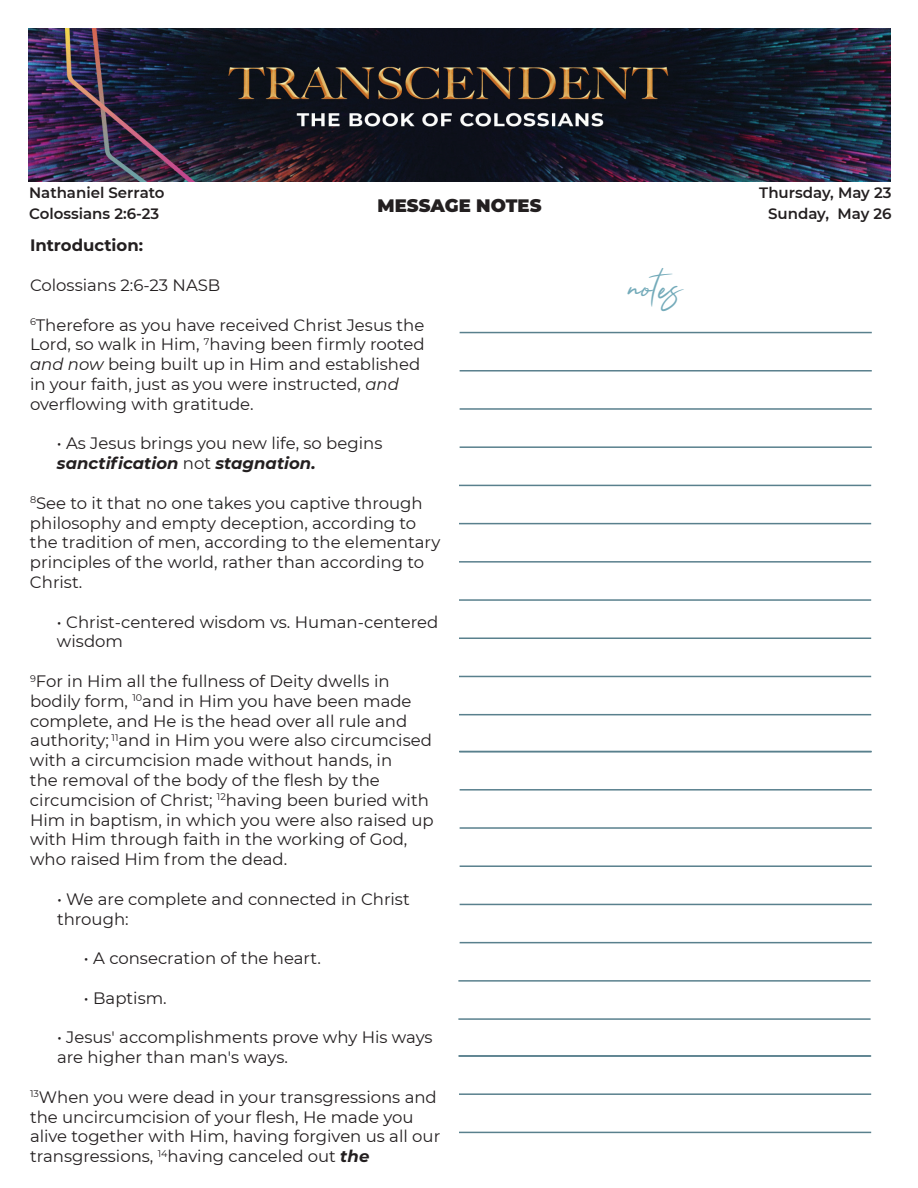
<style>
.page{position:relative;width:918px;height:1188px;background:#fff}
.page>*{position:absolute;margin:0;border:0;box-sizing:border-box;transform-origin:0 0}
.t1{font:30px "Allexis";color:#74abba}
.t2{font:900 18px "Montserrat";color:#231f20}
.t3{font:16.5px/19.8px "Montserrat";color:#231f20}
.t4{font:700 16.5px "Montserrat";color:#231f20}
.t5{font:600 15px/21px "Montserrat";color:#231f20}
.s1{font-style:italic}
.s2{font-weight:700;font-style:italic}
</style>
<div class="page">
<hr style="left:460px;top:751px;width:412px;height:1px;background:#59808d">
<hr style="left:460px;top:789px;width:412px;height:2px;background:#59808d">
<hr style="left:460px;top:827px;width:412px;height:2px;background:#59808d">
<hr style="left:460px;top:865px;width:412px;height:2px;background:#59808d">
<hr style="left:460px;top:904px;width:412px;height:1px;background:#59808d">
<hr style="left:460px;top:942px;width:412px;height:1px;background:#59808d">
<hr style="left:459px;top:751px;width:412px;height:1px;background:#59808d">
<hr style="left:459px;top:485px;width:412px;height:1px;background:#59808d">
<hr style="left:459px;top:523px;width:412px;height:1px;background:#59808d">
<hr style="left:459px;top:561px;width:412px;height:2px;background:#59808d">
<hr style="left:459px;top:599px;width:412px;height:2px;background:#59808d">
<hr style="left:459px;top:638px;width:412px;height:1px;background:#59808d">
<hr style="left:459px;top:676px;width:412px;height:1px;background:#59808d">
<hr style="left:459px;top:714px;width:412px;height:1px;background:#59808d">
<hr style="left:459px;top:1093px;width:412px;height:2px;background:#59808d">
<hr style="left:459px;top:1132px;width:412px;height:1px;background:#59808d">
<hr style="left:458px;top:1055px;width:413px;height:2px;background:#59808d">
<hr style="left:458px;top:980px;width:413px;height:2px;background:#59808d">
<hr style="left:458px;top:1018px;width:413px;height:2px;background:#59808d">
<hr style="left:460px;top:408px;width:412px;height:2px;background:#59808d">
<hr style="left:460px;top:446px;width:412px;height:2px;background:#59808d">
<img style="left:28px;top:28px;width:863px;height:154px">
<hr style="left:460px;top:370px;width:412px;height:2px;background:#59808d">
<hr style="left:460px;top:332px;width:412px;height:1px;background:#59808d">
<p class="t5" style="left:29px;top:181px;width:137px">Nathaniel Serrato<br>Colossians 2:6-23</p>
<p class="t5" style="left:759px;top:182px;width:134px;text-align:center">Thursday, May 23<br>Sunday, May 26</p>
<p class="t2" style="left:378px;top:193px;width:165px">MESSAGE NOTES</p>
<p class="t4" style="left:30px;top:234px;width:115px">Introduction:</p>
<p class="t3" style="left:30px;top:275px;width:192px">Colossians 2:6-23 NASB</p>
<p class="t3" style="left:30px;top:314px;width:396px"><sup>6</sup>Therefore as you have received Christ Jesus the Lord, so walk in Him, <sup>7</sup>having been firmly rooted <span class="s1">and now</span> being built up in Him and established in your faith, just as you were instructed, <span class="s1">and </span>overflowing with gratitude.</p>
<p class="t3" style="left:57px;top:433px;width:327px">• As Jesus brings you new life, so begins <span class="s2">sanctification</span> not <span class="s2">stagnation.</span></p>
<p class="t3" style="left:30px;top:493px;width:412px"><sup>8</sup>See to it that no one takes you captive through philosophy and empty deception, according to the tradition of men, according to the elementary principles of the world, rather than according to Christ.</p>
<p class="t3" style="left:57px;top:611px;width:383px">• Christ-centered wisdom vs. Human-centered wisdom</p>
<p class="t3" style="left:30px;top:671px;width:405px"><sup>9</sup>For in Him all the fullness of Deity dwells in bodily form, <sup>10</sup>and in Him you have been made complete, and He is the head over all rule and authority; <sup>11</sup>and in Him you were also circumcised with a circumcision made without hands, in<br>the removal of the body of the flesh by the circumcision of Christ; <sup>12</sup>having been buried with Him in baptism, in which you were also raised up with Him through faith in the working of God, who raised Him from the dead.</p>
<p class="t3" style="left:57px;top:889px;width:354px">• We are complete and connected in Christ through:</p>
<p class="t3" style="left:84px;top:948px;width:238px">• A consecration of the heart.</p>
<p class="t3" style="left:84px;top:988px;width:84px">• Baptism.</p>
<p class="t3" style="left:57px;top:1027px;width:377px">• Jesus' accomplishments prove why His ways are higher than man's ways.</p>
<p class="t3" style="left:30px;top:1087px;width:412px"><sup>13</sup>When you were dead in your transgressions and the uncircumcision of your flesh, He made you alive together with Him, having forgiven us all our transgressions, <sup>14</sup>having canceled out <span class="s2">the</span></p>
<h1 class="t1" style="left:629px;top:270px;width:55px">notes</h1>
</div>
